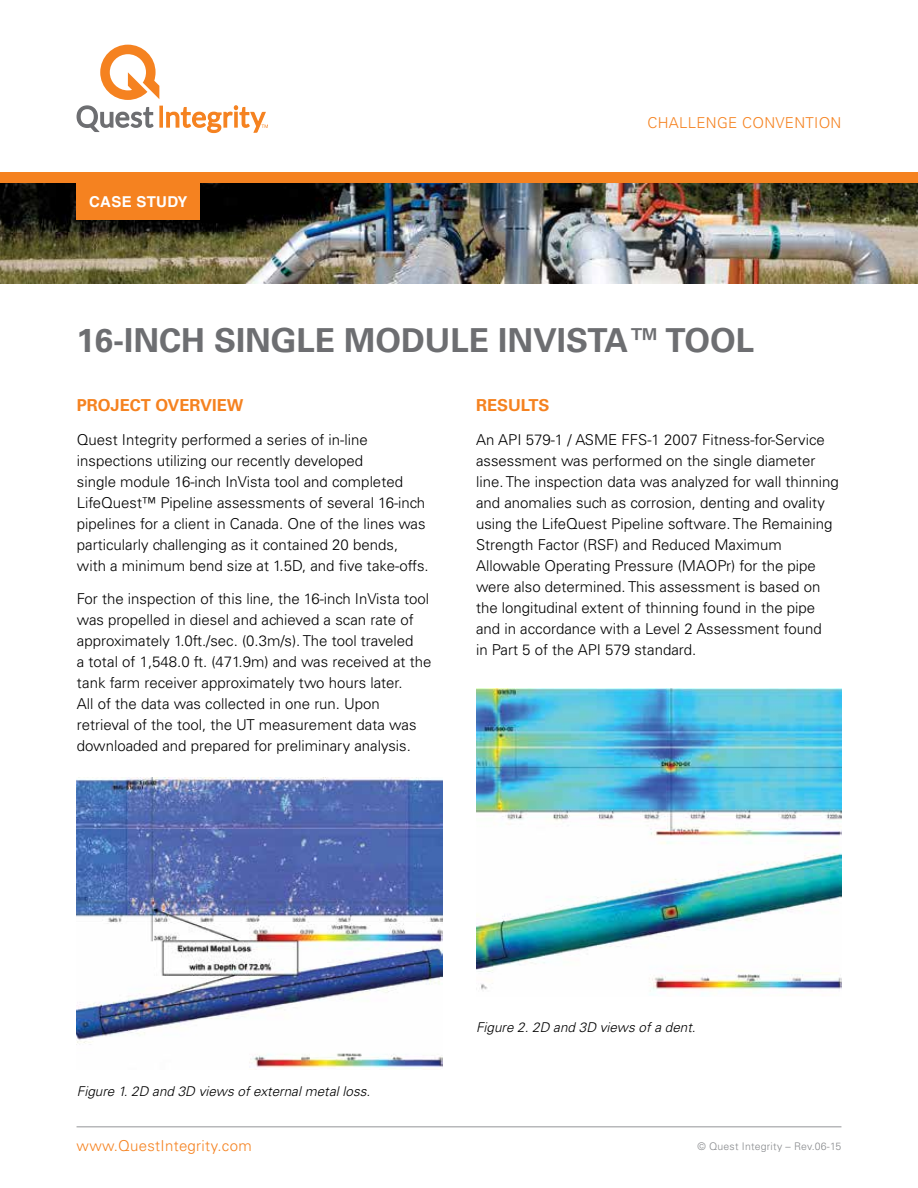
<style>
.page{position:relative;width:918px;height:1188px;background:#fff}
.page>*{position:absolute;margin:0;border:0;box-sizing:border-box;transform-origin:0 0}
.t1{font:700 33px "Univers";color:#6d6e71}
.t2{font:700 16.5px "Univers";color:#f58220}
.t3{font:300 15px/21px "Univers";color:#000}
.t4{font:300 15px "Univers";letter-spacing:.02em;color:#f58220}
.t5{font:700 15px "Helvetica";letter-spacing:.02em;color:#fff}
.t6{font:italic 300 13.5px "Univers";color:#000}
.t7{font:300 10.5px "Univers";letter-spacing:.02em;color:#888a8d}
</style>
<div class="page">
<img style="left:0;top:183px;width:918px;height:100px">
<div style="left:76px;top:183px;width:124px;height:37px;background:#f58220"></div>
<div style="left:0;top:172px;width:918px;height:11px;background:#f58220"></div>
<svg style="left:76px;top:45px;width:83px;height:87px"></svg>
<svg style="left:159px;top:106px;width:4px;height:22px"></svg>
<svg style="left:166px;top:105px;width:102px;height:29px"></svg>
<hr style="left:77px;top:1126px;width:764px;height:1px;background:#939598">
<img style="left:77px;top:777px;width:365px;height:291px">
<img style="left:476px;top:688px;width:366px;height:307px">
<p class="t5" style="left:89px;top:192px;width:100px">CASE STUDY</p>
<p class="t4" style="left:647px;top:114px;width:196px">CHALLENGE CONVENTION</p>
<h1 class="t1" style="left:77px;top:321px;width:679px">16-INCH SINGLE MODULE INVISTA™TOOL</h1>
<p class="t2" style="left:77px;top:395px;width:168px">PROJECT OVERVIEW</p>
<p class="t3" style="left:77px;top:429px;width:353px">Quest Integrity performed a series of in-line inspections utilizing our recently developed<br>single module 16-inch InVista tool and completed LifeQuest™ Pipeline assessments of several 16-inch pipelines for a client in Canada. One of the lines was particularly challenging as it contained 20 bends, with a minimum bend size at 1.5D, and five take-offs.</p>
<p class="t3" style="left:77px;top:588px;width:356px">For the inspection of this line, the 16-inch InVista tool was propelled in diesel and achieved a scan rate of approximately 1.0ft./sec. (0.3m/s). The tool traveled<br>a total of 1,548.0 ft. (471.9m) and was received at the tank farm receiver approximately two hours later.<br>All of the data was collected in one run. Upon retrieval of the tool, the UT measurement data was downloaded and prepared for preliminary analysis.</p>
<p class="t2" style="left:476px;top:395px;width:75px">RESULTS</p>
<p class="t3" style="left:476px;top:429px;width:364px">An API 579-1 / ASME FFS-1 2007 Fitness-for-Service assessment was performed on the single diameter line. The inspection data was analyzed for wall thinning and anomalies such as corrosion, denting and ovality using the LifeQuest Pipeline software. The Remaining Strength Factor (RSF) and Reduced Maximum Allowable Operating Pressure (MAOPr) for the pipe were also determined. This assessment is based on the longitudinal extent of thinning found in the pipe and in accordance with a Level 2 Assessment found<br>in Part 5 of the API 579 standard.</p>
<p class="t6" style="left:77px;top:1083px;width:295px">Figure 1. 2D and 3D views of external metal loss.</p>
<p class="t4" style="left:77px;top:1136px;width:177px">www.QuestIntegrity.com</p>
<p class="t6" style="left:476px;top:1019px;width:221px">Figure 2. 2D and 3D views of a dent.</p>
<p class="t7" style="left:697px;top:1140px;width:146px">© Quest Integrity – Rev.06-15</p>
</div>
